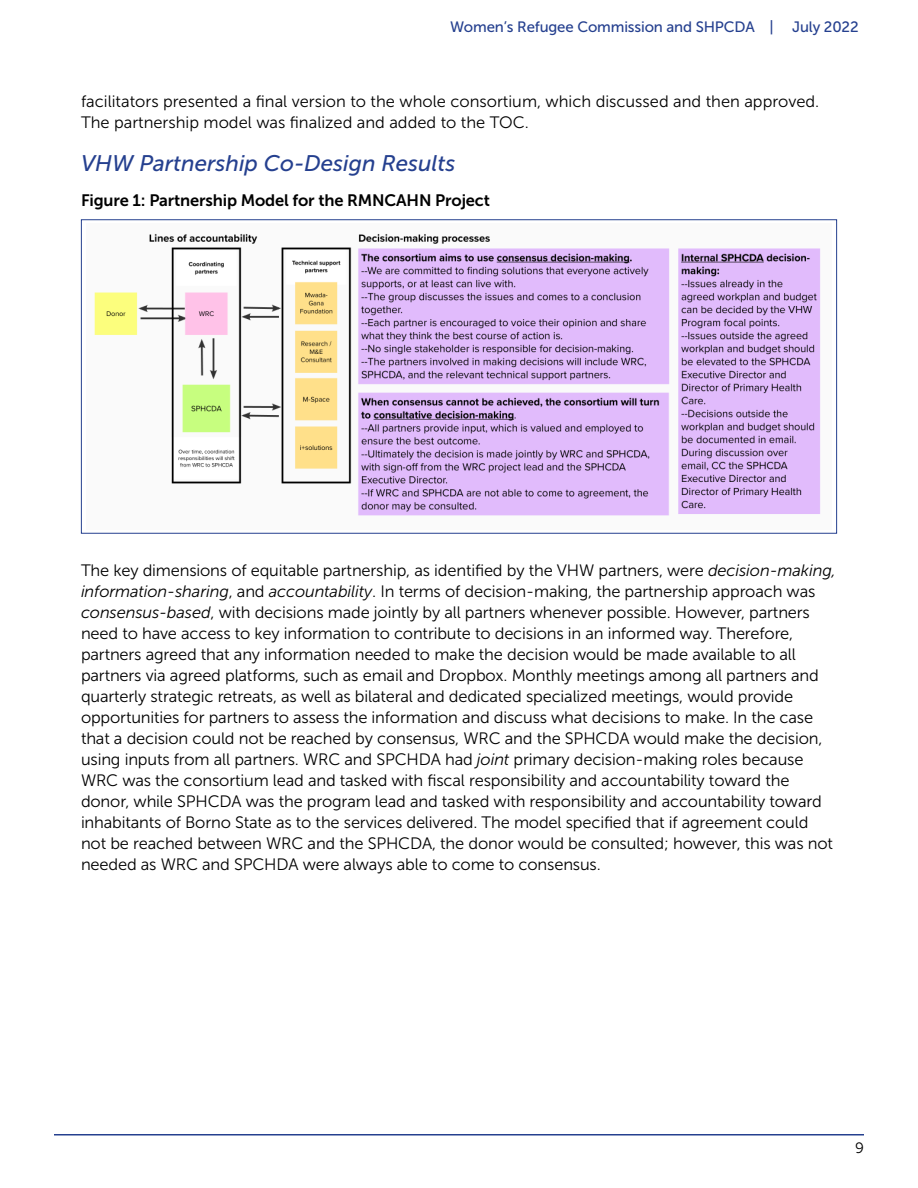
<style>
.page{position:relative;width:918px;height:1188px;background:#fff}
.page>*{position:absolute;margin:0;border:0;box-sizing:border-box;transform-origin:0 0}
.Heading_3{font:italic 22.5px "Museo Sans 500";color:#25408f}
.Body{font:16.5px/21px "Museo Sans 300";letter-spacing:-.01em;color:#000}
.Body-2{font:16.5px "Museo Sans 700";letter-spacing:-.01em;color:#000}
.t1{font:15px "Museo Sans 500";letter-spacing:-.01em;color:#25408f}
.t2{font:15px "Museo Sans 300";color:#000}
.s1{font-style:italic}
</style>
<div class="page">
<hr style="left:54px;top:1134px;width:810px;height:2px;background:#25408f">
<img style="left:94px;top:233px;width:727px;height:283px">
<p class="t1" style="left:450px;top:18px;width:410px">Women’s Refugee Commission and SHPCDA | July 2022</p>
<p class="Body" style="left:81px;top:91px;width:740px">facilitators presented a final version to the whole consortium, which discussed and then approved.<br>The partnership model was finalized and added to the TOC.</p>
<p class="Heading_3" style="left:81px;top:151px;width:376px">VHW Partnership Co-Design Results</p>
<p class="Body-2" style="left:81px;top:191px;width:410px">Figure 1: Partnership Model for the RMNCAHN Project</p>
<p class="Body" style="left:81px;top:560px;width:756px">The key dimensions of equitable partnership, as identified by the VHW partners, were <span class="s1">decision-making, information-sharing</span>, and <span class="s1">accountability</span>. In terms of decision-making, the partnership approach was <span class="s1">consensus-based</span>, with decisions made jointly by all partners whenever possible. However, partners need to have access to key information to contribute to decisions in an informed way. Therefore, partners agreed that any information needed to make the decision would be made available to all partners via agreed platforms, such as email and Dropbox. Monthly meetings among all partners and quarterly strategic retreats, as well as bilateral and dedicated specialized meetings, would provide opportunities for partners to assess the information and discuss what decisions to make. In the case that a decision could not be reached by consensus, WRC and the SPHCDA would make the decision, using inputs from all partners. WRC and SPCHDA had <span class="s1">joint</span> primary decision-making roles because WRC was the consortium lead and tasked with fiscal responsibility and accountability toward the donor, while SPHCDA was the program lead and tasked with responsibility and accountability toward inhabitants of Borno State as to the services delivered. The model specified that if agreement could not be reached between WRC and the SPHCDA, the donor would be consulted; however, this was not needed as WRC and SPCHDA were always able to come to consensus.</p>
<p class="t2" style="left:855px;top:1140px;width:10px">9</p>
</div>
